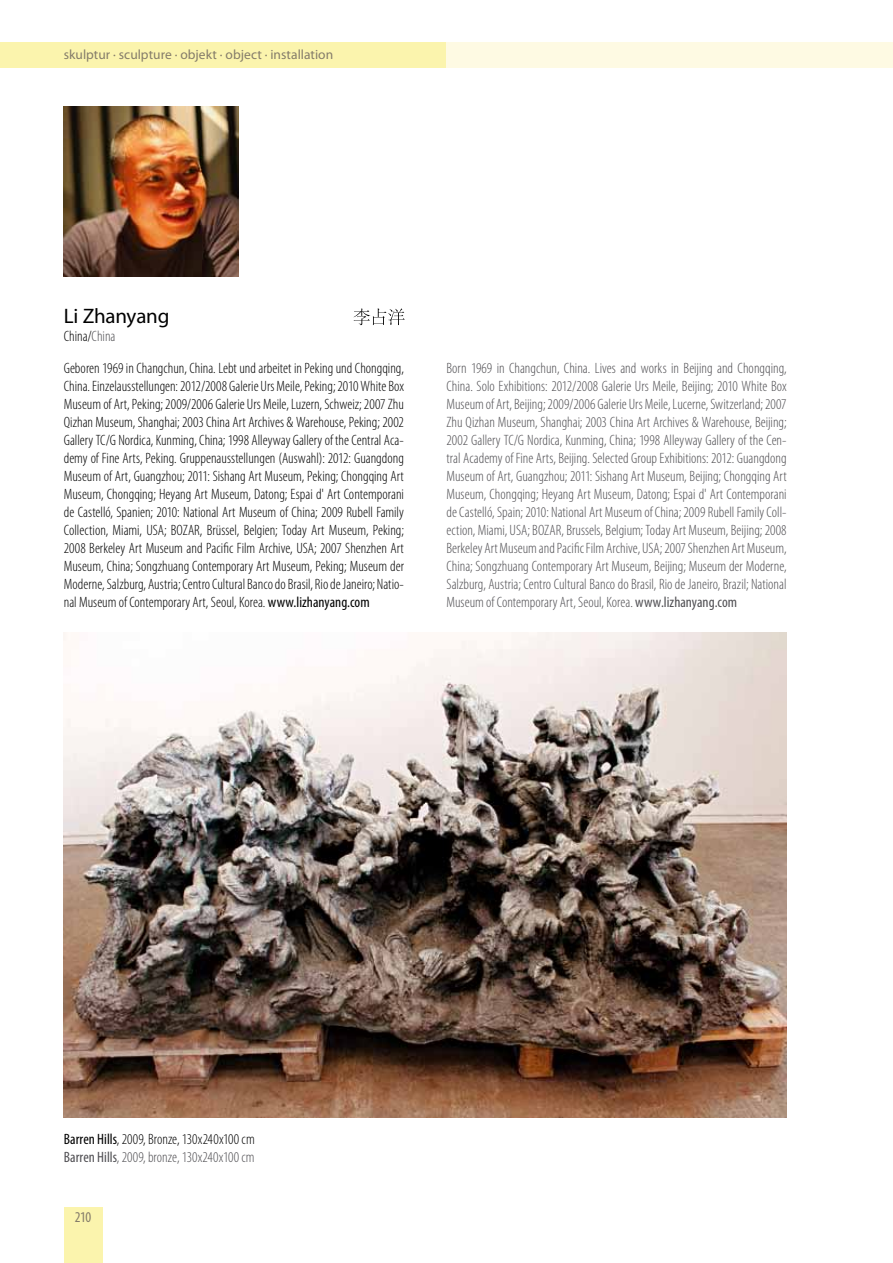
<style>
.page{position:relative;width:893px;height:1263px;background:#fff}
.page>*{position:absolute;margin:0;border:0;box-sizing:border-box;transform-origin:0 0}
.t1{font:21px "Myriad Pro";letter-spacing:-.01em;color:#000}
.t2{font:300 condensed 15px/18px "Myriad Pro";color:#000}
.t3{font:300 condensed 15px/18px "Myriad Pro";color:#504f53;text-align:justify}
.t4{font:condensed 15px "Myriad Pro";color:#847c6a}
.t5{font:13.5px "Myriad Pro";color:#847c6a}
.s1{color:#504f53}
.s2{font-weight:400}
.s3{font-weight:400;color:#504f53}
</style>
<div class="page">
<div style="left:0;top:43px;width:446px;height:25px;background:#fbf4ad"></div>
<div style="left:64px;top:1208px;width:38px;height:55px;background:#fbf4ad"></div>
<div style="left:446px;top:43px;width:447px;height:25px;background:#fefae3"></div>
<svg style="left:354px;top:308px;width:51px;height:17px"></svg>
<img style="left:64px;top:106px;width:175px;height:170px">
<img style="left:64px;top:633px;width:723px;height:485px">
<p class="t5" style="left:64px;top:46px;width:271px">skulptur · sculpture · objekt · object · installation</p>
<h1 class="t1" style="left:64px;top:303px;width:107px">Li Zhanyang</h1>
<p class="t2" style="left:64px;top:321px;width:342px;line-height:31.5px">China/<span class="s1">China<br></span>Geboren 1969 in Changchun, China. Lebt und arbeitet in Peking und Chongqing,</p>
<p class="t2" style="left:64px;top:377px;width:342px;text-align:justify">China. Einzelausstellungen: 2012/2008 Galerie Urs Meile, Peking; 2010 White Box Museum of Art, Peking; 2009/2006 Galerie Urs Meile, Luzern, Schweiz; 2007 Zhu Qizhan Museum, Shanghai; 2003 China Art Archives &amp; Warehouse, Peking; 2002<br>Gallery TC/G Nordica, Kunming, China; 1998 Alleyway Gallery of the Central Aca&shy;demy of Fine Arts, Peking. Gruppenausstellungen (Auswahl): 2012: Guangdong Museum of Art, Guangzhou; 2011: Sishang Art Museum, Peking; Chongqing Art Museum, Chongqing; Heyang Art Museum, Datong; Espai d' Art Contemporani de Castelló, Spanien; 2010: National Art Museum of China; 2009 Rubell Family Collection, Miami, USA; BOZAR, Brüssel, Belgien; Today Art Museum, Peking; 2008 Berkeley Art Museum and Pacific Film Archive, USA; 2007 Shenzhen Art Museum, China; Songzhuang Contemporary Art Museum, Peking; Museum der Moderne, Salzburg, Austria; Centro Cultural Banco do Brasil, Rio de Janeiro; Natio&shy;nal Museum of Contemporary Art, Seoul, Korea. <span class="s2">www.lizhanyang.com</span></p>
<p class="t3" style="left:446px;top:359px;width:342px">Born 1969 in Changchun, China. Lives and works in Beijing and Chongqing, China. Solo Exhibitions: 2012/2008 Galerie Urs Meile, Beijing; 2010 White Box Museum of Art, Beijing; 2009/2006 Galerie Urs Meile, Lucerne, Switzerland; 2007<br>Zhu Qizhan Museum, Shanghai; 2003 China Art Archives &amp; Warehouse, Beijing; 2002 Gallery TC/G Nordica, Kunming, China; 1998 Alleyway Gallery of the Cen&shy;tral Academy of Fine Arts, Beijing. Selected Group Exhibitions: 2012: Guangdong Museum of Art, Guangzhou; 2011: Sishang Art Museum, Beijing; Chongqing Art Museum, Chongqing; Heyang Art Museum, Datong; Espai d' Art Contemporani de Castelló, Spain; 2010: National Art Museum of China; 2009 Rubell Family Coll&shy;ection, Miami, USA; BOZAR, Brussels, Belgium; Today Art Museum, Beijing; 2008<br>Berkeley Art Museum and Pacific Film Archive, USA; 2007 Shenzhen Art Museum, China; Songzhuang Contemporary Art Museum, Beijing; Museum der Moderne, Salzburg, Austria; Centro Cultural Banco do Brasil, Rio de Janeiro, Brazil; National Museum of Contemporary Art, Seoul, Korea. <span class="s2">www.lizhanyang.com</span></p>
<p class="t2" style="left:64px;top:1130px;width:193px"><span class="s2">Barren Hills</span>, 2009, Bronze, 130x240x100 cm<br><span class="s3">Barren Hills</span><span class="s1">, 2009, bronze, 130x240x100 cm</span></p>
<p class="t4" style="left:75px;top:1208px;width:18px">210</p>
</div>
